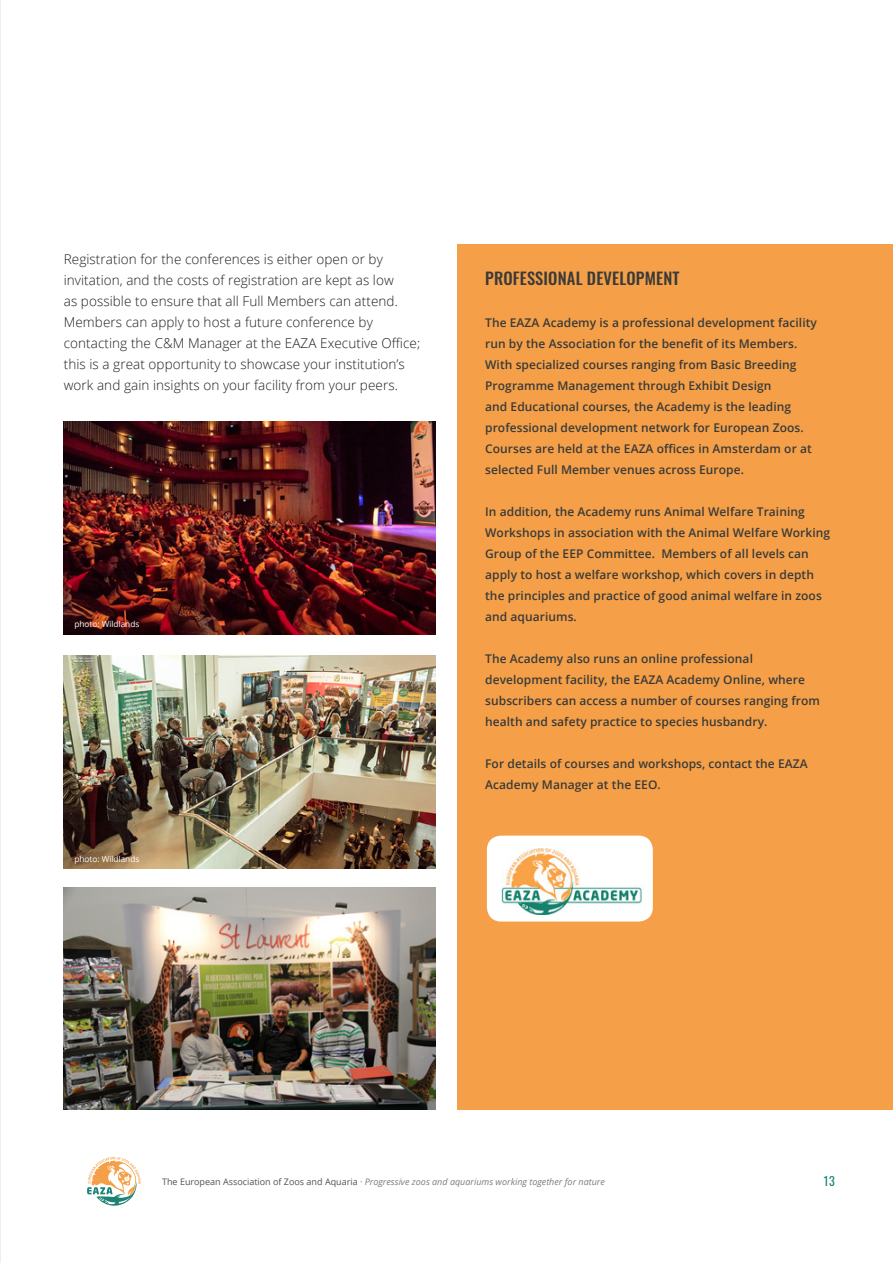
<style>
.page{position:relative;width:893px;height:1263px;background:#fff}
.page>*{position:absolute;margin:0;border:0;box-sizing:border-box;transform-origin:0 0}
.t1{font:500 16.5px "Oswald";letter-spacing:.01em;color:#3a3a39}
.t2{font:300 13.5px/21px "Open Sans";letter-spacing:.005em;color:#1d1d1b}
.t3{font:600 12px/21px "Open Sans";letter-spacing:.005em;color:#3a3a39}
.t4{font:12px "Oswald";color:#1c8273}
.t5{font:italic 9px "Open Sans";color:#7e7d7d}
.t6{font:8.25px "Open Sans";color:#fff}
.s1{font-style:normal;color:#525251}
.s2{font-style:normal}
</style>
<div class="page">
<hr style="left:0;top:0;width:1px;height:1263px;background:#ddd">
<svg style="left:87px;top:1157px;width:54px;height:49px"></svg>
<div style="left:457px;top:244px;width:436px;height:866px;background:#f5a048"></div>
<img style="left:64px;top:887px;width:372px;height:222px">
<div style="left:487px;top:836px;width:166px;height:85px;background:#fff;border-radius:14px"></div>
<img style="left:502px;top:848px;width:140px;height:67px">
<img style="left:64px;top:421px;width:372px;height:214px">
<img style="left:64px;top:655px;width:372px;height:213px">
<p class="t2" style="left:64px;top:248px;width:358px">Registration for the conferences is either open or by invitation, and the costs of registration are kept as low<br>as possible to ensure that all Full Members can attend.<br>Members can apply to host a future conference by contacting the C&amp;M Manager at the EAZA Executive Office; this is a great opportunity to showcase your institution’s work and gain insights on your facility from your peers.</p>
<p class="t6" style="left:74px;top:618px;width:66px">photo: Wildlands</p>
<p class="t6" style="left:74px;top:853px;width:66px">photo: Wildlands</p>
<p class="t1" style="left:485px;top:270px;width:196px">PROFESSIONAL DEVELOPMENT</p>
<p class="t3" style="left:485px;top:312px;width:333px">The EAZA Academy is a professional development facility run by the Association for the benefit of its Members.<br>With specialized courses ranging from Basic Breeding Programme Management through Exhibit Design<br>and Educational courses, the Academy is the leading professional development network for European Zoos.<br>Courses are held at the EAZA offices in Amsterdam or at selected Full Member venues across Europe.</p>
<p class="t3" style="left:485px;top:501px;width:346px">In addition, the Academy runs Animal Welfare Training Workshops in association with the Animal Welfare Working Group of the EEP Committee. Members of all levels can apply to host a welfare workshop, which covers in depth the principles and practice of good animal welfare in zoos and aquariums.</p>
<p class="t3" style="left:485px;top:648px;width:336px">The Academy also runs an online professional development facility, the EAZA Academy Online, where subscribers can access a number of courses ranging from health and safety practice to species husbandry.</p>
<p class="t3" style="left:485px;top:753px;width:324px">For details of courses and workshops, contact the EAZA<br>Academy Manager at the EEO.</p>
<p class="t5" style="left:162px;top:1175px;width:444px"><span class="s1">The European Association of Zoos and Aquaria</span> <span class="s2">·</span> Progressive zoos and aquariums working together for nature</p>
<p class="t4" style="left:823px;top:1172px;width:13px">13</p>
</div>
